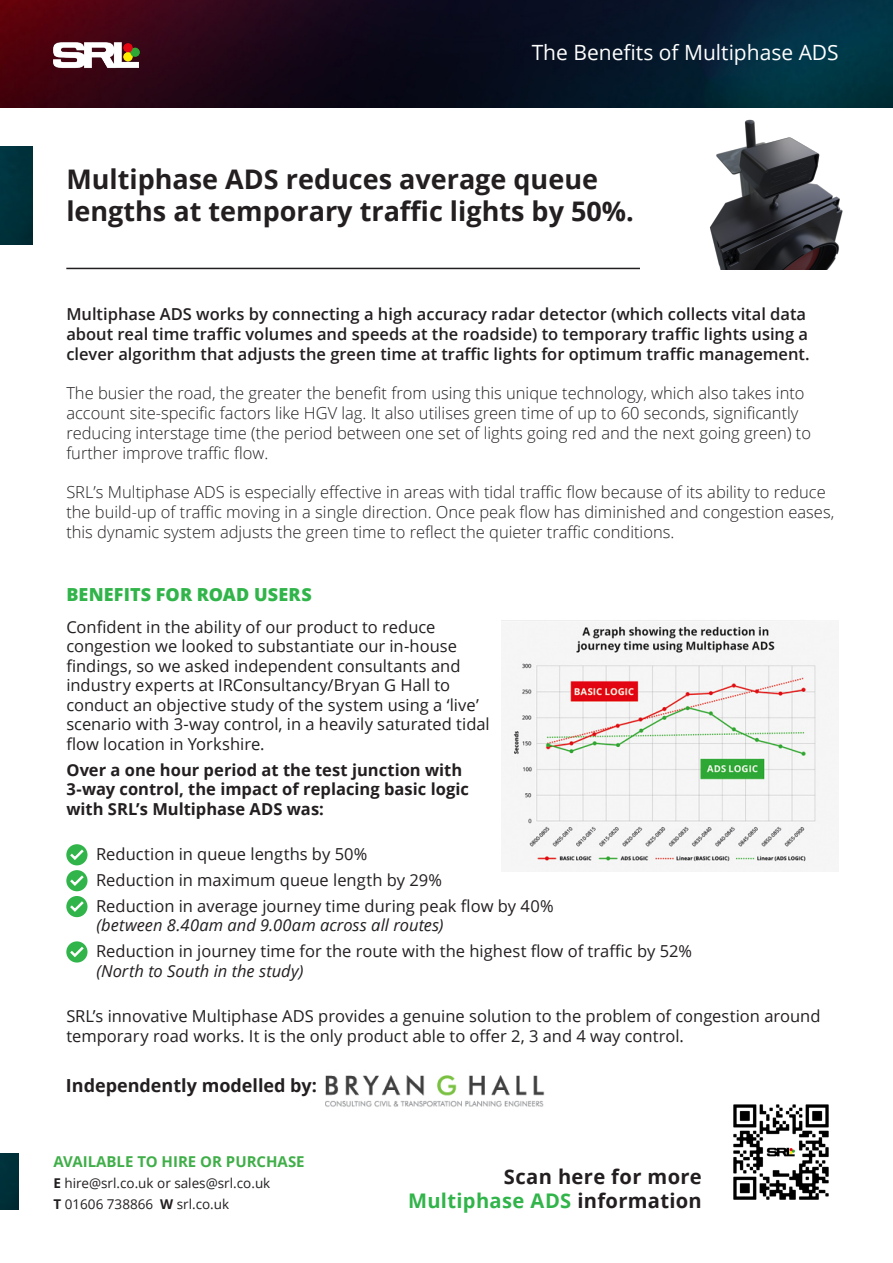
<style>
.page{position:relative;width:893px;height:1263px;background:#fff}
.page>*{position:absolute;margin:0;border:0;box-sizing:border-box;transform-origin:0 0}
.t1{font:700 27px "Open Sans";color:#231f20}
.t2{font:21px "Open Sans";color:#fff}
.t3{font:700 20.1px/24.2px "Open Sans";letter-spacing:.015em;color:#231f20;text-align:right}
.t4{font:700 18px "Open Sans";color:#231f20}
.t5{font:800 18px "Open Sans";letter-spacing:.005em;color:#31b44a}
.t6{font:16.5px/19.5px "Open Sans";color:#231f20}
.t7{font:300 16.5px/19.8px "Open Sans";color:#231f20}
.t8{font:600 16.5px/19.8px "Open Sans";color:#231f20}
.t9{font:700 16.5px/19.5px "Open Sans";color:#231f20}
.t10{font:700 15px "Open Sans";color:#40ae49}
.t11{font:13.5px/21px "Open Sans";color:#231f20}
.s1{font-style:italic}
.s2{font-weight:700}
.s3{color:#31b44a}
</style>
<div class="page">
<img style="left:0;top:0;width:893px;height:107px">
<img style="left:51px;top:38px;width:90px;height:34px">
<img style="left:0;top:1153px;width:19px;height:56px">
<hr style="left:66px;top:268px;width:574px;height:1px;background:#231f20">
<img style="left:0;top:147px;width:32px;height:98px">
<svg style="left:66px;top:844px;width:22px;height:21px"></svg>
<svg style="left:67px;top:847px;width:19px;height:15px"></svg>
<svg style="left:66px;top:870px;width:22px;height:21px"></svg>
<svg style="left:67px;top:873px;width:19px;height:15px"></svg>
<svg style="left:66px;top:896px;width:22px;height:21px"></svg>
<svg style="left:67px;top:899px;width:19px;height:15px"></svg>
<svg style="left:66px;top:941px;width:22px;height:21px"></svg>
<svg style="left:67px;top:944px;width:19px;height:15px"></svg>
<img style="left:501px;top:620px;width:337px;height:251px">
<img style="left:652px;top:107px;width:241px;height:162px">
<img style="left:326px;top:1075px;width:219px;height:32px">
<img style="left:733px;top:1104px;width:96px;height:96px">
<p class="t2" style="left:532px;top:38px;width:309px">The Benefits of Multiphase ADS</p>
<p class="t1" style="left:66px;top:160px;width:533px">Multiphase ADS reduces average queue</p>
<p class="t1" style="left:66px;top:192px;width:569px">lengths at temporary traffic lights by 50%.</p>
<p class="t8" style="left:66px;top:304px;width:745px">Multiphase ADS works by connecting a high accuracy radar detector (which collects vital data about real time traffic volumes and speeds at the roadside) to temporary traffic lights using a clever algorithm that adjusts the green time at traffic lights for optimum traffic management.</p>
<p class="t7" style="left:66px;top:383px;width:746px">The busier the road, the greater the benefit from using this unique technology, which also takes into account site-specific factors like HGV lag. It also utilises green time of up to 60 seconds, significantly reducing interstage time (the period between one set of lights going red and the next going green) to</p>
<p class="t7" style="left:66px;top:442px;width:203px">further improve traffic flow.</p>
<p class="t7" style="left:66px;top:482px;width:769px">SRL’s Multiphase ADS is especially effective in areas with tidal traffic flow because of its ability to reduce the build-up of traffic moving in a single direction. Once peak flow has diminished and congestion eases, this dynamic system adjusts the green time to reflect the quieter traffic conditions.</p>
<p class="t5" style="left:66px;top:580px;width:247px">BENEFITS FOR ROAD USERS</p>
<p class="t6" style="left:66px;top:617px;width:425px">Confident in the ability of our product to reduce congestion we looked to substantiate our in-house findings, so we asked independent consultants and industry experts at IRConsultancy/Bryan G Hall to conduct an objective study of the system using a ‘live’ scenario with 3-way control, in a heavily saturated tidal flow location in Yorkshire.</p>
<p class="t9" style="left:66px;top:760px;width:404px">Over a one hour period at the test junction with<br>3-way control, the impact of replacing basic logic with SRL’s Multiphase ADS was:</p>
<p class="t6" style="left:96px;top:844px;width:273px">Reduction in queue lengths by 50%</p>
<p class="t6" style="left:96px;top:870px;width:348px">Reduction in maximum queue length by 29%</p>
<p class="t6" style="left:96px;top:896px;width:459px">Reduction in average journey time during peak flow by 40% <span class="s1">(between 8.40am and 9.00am across all routes)</span></p>
<p class="t6" style="left:96px;top:941px;width:598px">Reduction in journey time for the route with the highest flow of traffic by 52% <span class="s1">(North to South in the study)</span></p>
<p class="t6" style="left:66px;top:1006px;width:756px">SRL’s innovative Multiphase ADS provides a genuine solution to the problem of congestion around temporary road works. It is the only product able to offer 2, 3 and 4 way control.</p>
<p class="t4" style="left:66px;top:1072px;width:253px">Independently modelled by:</p>
<p class="t10" style="left:53px;top:1151px;width:253px">AVAILABLE TO HIRE OR PURCHASE</p>
<p class="t11" style="left:53px;top:1172px;width:218px"><span class="s2">E</span> hire@srl.co.uk or sales@srl.co.uk<br><span class="s2">T</span> 01606 738866 <span class="s2">W</span> srl.co.uk</p>
<p class="t3" style="left:408px;top:1164px;width:295px">Scan here for more<br><span class="s3">Multiphase ADS</span> information</p>
</div>
